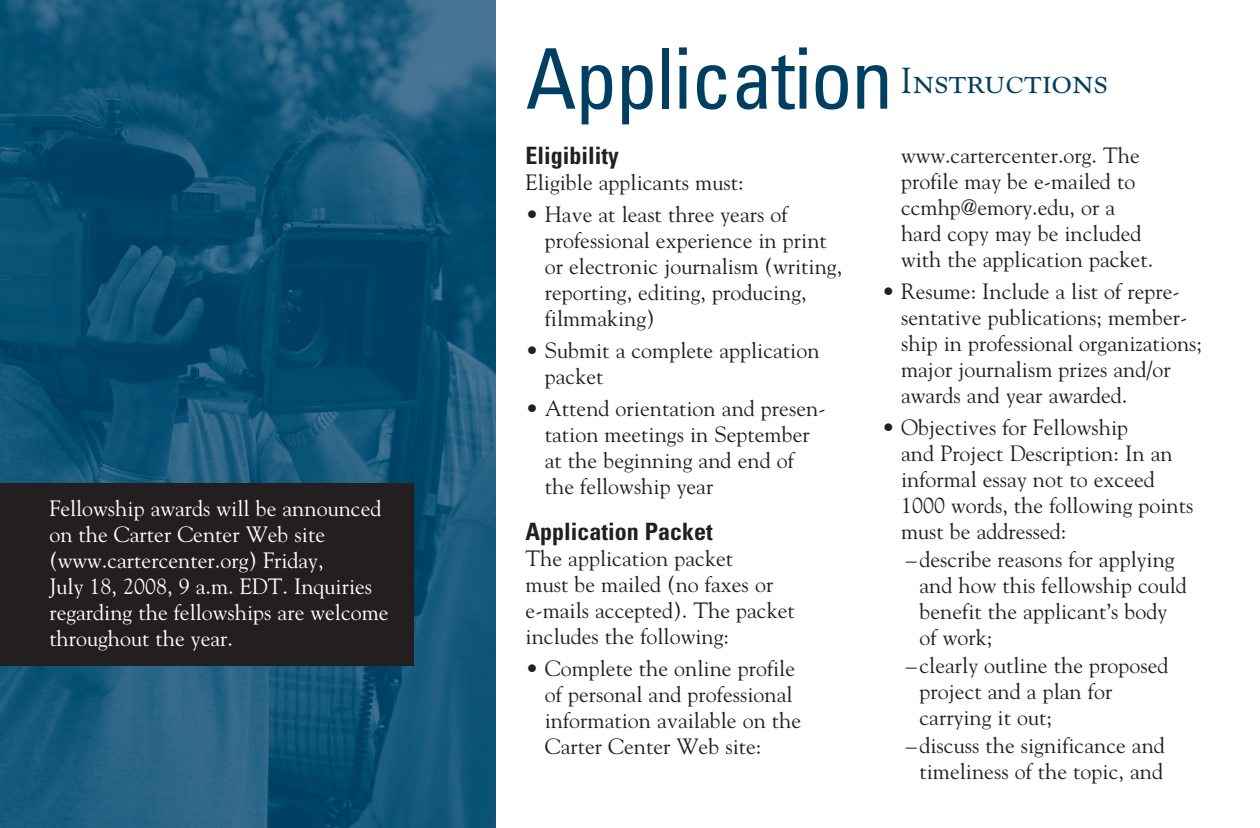
<style>
.page{position:relative;width:1260px;height:828px;background:#fff}
.page>*{position:absolute;margin:0;border:0;box-sizing:border-box;transform-origin:0 0}
.t1{font:condensed 84px "Univers";letter-spacing:-.02em;color:#003f61}
.t2{font:36px "Goudy SC";color:#003f61}
.t3{font:700 condensed 24px "Univers";color:#231f20}
.t4{font:22px/26px "Goudy";color:#231f20}
.t5{font:22px/26px "Goudy";color:#fff}
</style>
<div class="page">
<img style="left:0;top:0;width:496px;height:828px">
<div style="left:0;top:484px;width:414px;height:182px;background:#231f20"></div>
<p class="t5" style="left:49px;top:495px;width:341px">Fellowship awards will be announced on the Carter Center Web site (www.cartercenter.org) Friday,<br>July 18, 2008, 9 a.m. EDT. Inquiries regarding the fellowships are welcome throughout the year.</p>
<h1 class="t1" style="left:526px;top:31px;width:369px">Application</h1>
<h2 class="t2" style="left:901px;top:66px;width:209px">Instructions</h2>
<p class="t3" style="left:526px;top:142px;width:95px">Eligibility</p>
<p class="t4" style="left:526px;top:170px;width:219px">Eligible applicants must:</p>
<p class="t4" style="left:545px;top:202px;width:299px;text-indent:-19px">• Have at least three years of professional experience in print or electronic journalism (writing, reporting, editing, producing, filmmaking)</p>
<p class="t4" style="left:545px;top:338px;width:276px;text-indent:-19px">• Submit a complete application packet</p>
<p class="t4" style="left:545px;top:396px;width:282px;text-indent:-19px">• Attend orientation and presen&shy;tation meetings in September at the beginning and end of the fellowship year</p>
<p class="t3" style="left:526px;top:518px;width:189px">Application Packet</p>
<p class="t4" style="left:526px;top:546px;width:271px">The application packet<br>must be mailed (no faxes or e-mails accepted). The packet includes the following:</p>
<p class="t4" style="left:545px;top:656px;width:258px;text-indent:-19px">• Complete the online profile of personal and professional information available on the<br>Carter Center Web site:</p>
<p class="t4" style="left:901px;top:143px;width:254px">www.cartercenter.org. The profile may be e-mailed to ccmhp@emory.edu, or a hard copy may be included with the application packet.</p>
<p class="t4" style="left:901px;top:279px;width:303px;text-indent:-19px">• Resume: Include a list of repre&shy;sentative publications; member&shy;ship in professional organizations; major journalism prizes and/or awards and year awarded.</p>
<p class="t4" style="left:901px;top:415px;width:294px;text-indent:-19px">• Objectives for Fellowship<br>and Project Description: In an informal essay not to exceed<br>1000 words, the following points must be addressed:</p>
<p class="t4" style="left:920px;top:547px;width:269px;text-indent:-14px">–describe reasons for applying and how this fellowship could benefit the applicant’s body of work;</p>
<p class="t4" style="left:920px;top:653px;width:251px;text-indent:-14px">–clearly outline the proposed project and a plan for carrying it out;</p>
<p class="t4" style="left:906px;top:733px;width:261px;text-align:center">–discuss the significance and timeliness of the topic, and</p>
</div>
